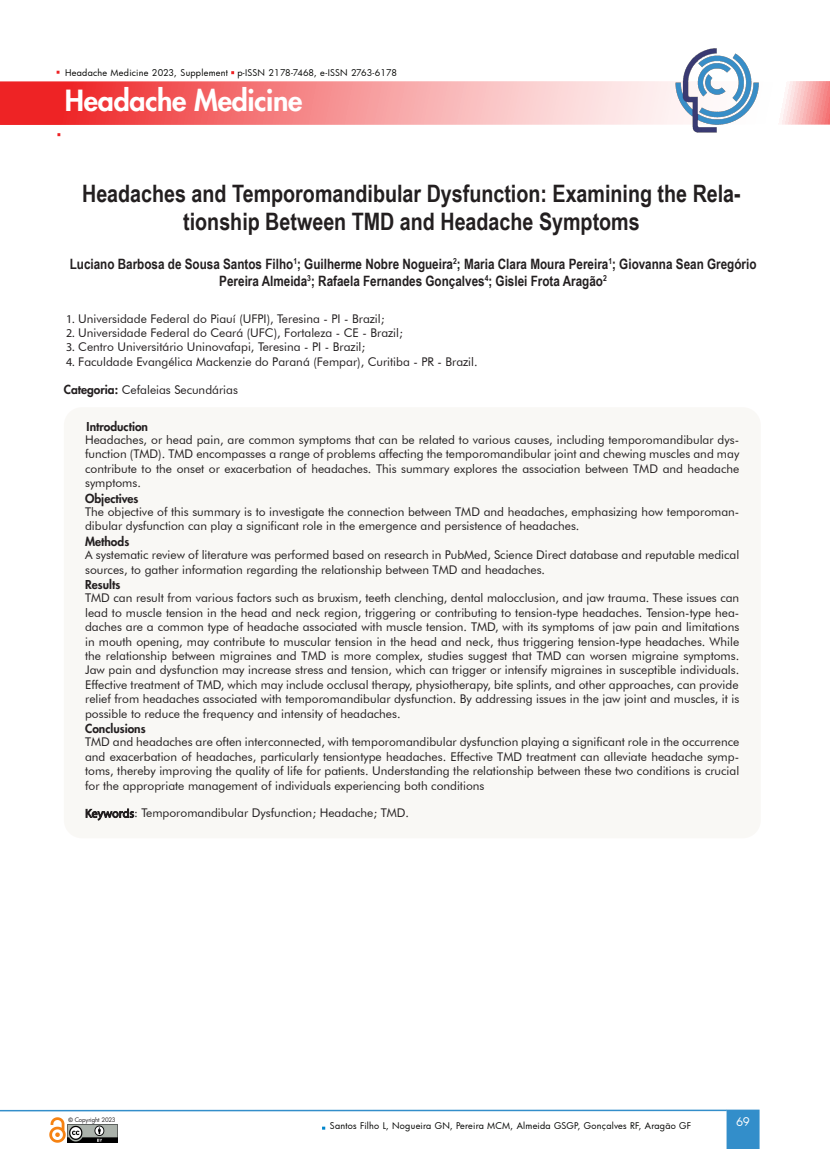
<style>
.page{position:relative;width:830px;height:1149px;background:#fff}
.page>*{position:absolute;margin:0;border:0;box-sizing:border-box;transform-origin:0 0}
.t1{font:800 28.5px "Futura";letter-spacing:-.01em;color:#fff}
.t2{font:700 24px/28.8px "Arial Narrow";color:#231f20;text-align:center}
.t3{font:700 14.25px/17.1px "Arial Narrow";color:#231f20;text-align:center}
.t4{font:12px/14.5px "Futura BT";color:#231f20}
.t5{font:11.55px "Futura";color:#fff}
.t6{font:9px "Futura";letter-spacing:.025em;color:#040503}
.t7{font:6px "Futura";letter-spacing:-.02em;color:#231f20}
.s1{font-family:"Myriad Pro"}
.s2{font-family:"Futura";font-weight:800}
.s3{font-family:"Arial";font-weight:700}
</style>
<div class="page">
<svg style="left:0;top:81px;width:829px;height:44px;background:#f69394"></svg>
<svg style="left:726px;top:1109px;width:33px;height:39px"></svg>
<hr style="left:0;top:1109px;width:726px;height:1px;background:#338eca">
<img style="left:67px;top:1124px;width:50px;height:18px">
<img style="left:49px;top:1117px;width:17px;height:25px">
<img style="left:674px;top:48px;width:85px;height:85px">
<div style="left:64px;top:407px;width:696px;height:431px;background:#f9f8f5;border-radius:18px"></div>
<p class="t6" style="left:65px;top:66px;width:333px">Headache Medicine 2023, Supplement p-ISSN 2178-7468, e-ISSN 2763-6178</p>
<h1 class="t1" style="left:65px;top:83px;width:239px">Headache Medicine</h1>
<p class="t2" style="left:82px;top:177px;width:659px">Headaches and Temporomandibular Dysfunction: Examining the Rela&shy;tionship Between TMD and Headache Symptoms</p>
<p class="t3" style="left:70px;top:255px;width:688px">Luciano Barbosa de Sousa Santos Filho<sup>1</sup>; Guilherme Nobre Nogueira<sup>2</sup>; Maria Clara Moura Pereira<sup>1</sup>; Giovanna Sean Gregório<br>Pereira Almeida<sup>3</sup>; Rafaela Fernandes Gonçalves<sup>4</sup>; Gislei Frota Aragão<sup>2</sup></p>
<p class="t4" style="left:66px;top:311px;width:320px"><span class="s1">1.</span> Universidade Federal do Piauí (UFPI), Teresina - PI - Bra<span class="s1">z</span>il;</p>
<p class="t4" style="left:66px;top:325px;width:338px"><span class="s1">2.</span> Universidade Federal do Ceará (UFC), Fortaleza - CE - Bra<span class="s1">z</span>il;</p>
<p class="t4" style="left:66px;top:339px;width:300px"><span class="s1">3.</span> Centro Universitário Uninovafapi, Teresina - PI - Bra<span class="s1">z</span>il;</p>
<p class="t4" style="left:66px;top:354px;width:413px"><span class="s1">4.</span> Faculdade Evangélica Mackenzie do Paraná (Fempar), Curitiba - PR - Bra<span class="s1">z</span>il.</p>
<p class="t4" style="left:64px;top:382px;width:175px"><span class="s2">Categoria:</span> Cefaleias Secundárias</p>
<p class="t4" style="left:85px;top:419px;width:655px"><span class="s2">Introduction<br></span>Headaches, or head pain, are common symptoms that can be related to various causes, including temporomandibular dys&shy;function (TMD). TMD encompasses a range of problems affecting the temporomandibular joint and chewing muscles and may contribute to the onset or exacerbation of headaches. This summary explores the association between TMD and headache symptoms.<br><span class="s2">Objectives</span></p>
<p class="t4" style="left:85px;top:504px;width:655px">The objective of this summary is to investigate the connection between TMD and headaches, emphasizing how temporoman&shy;dibular dysfunction can play a significant role in the emergence and persistence of headaches.<br><span class="s2">Methods</span></p>
<p class="t4" style="left:85px;top:547px;width:655px">A systematic review of literature was performed based on research in PubMed, Science Direct database and reputable medical sources, to gather information regarding the relationship between TMD and headaches.<br><span class="s2">Results</span></p>
<p class="t4" style="left:85px;top:590px;width:655px">TMD can result from various factors such as bruxism, teeth clenching, dental malocclusion, and jaw trauma. These issues can lead to muscle tension in the head and neck region, triggering or contributing to tension-type headaches. Tension-type hea&shy;daches are a common type of headache associated with muscle tension. TMD, with its symptoms of jaw pain and limitations in mouth opening, may contribute to muscular tension in the head and neck, thus triggering tension-type headaches. While the relationship between migraines and TMD is more complex, studies suggest that TMD can worsen migraine symptoms.<br>Jaw pain and dysfunction may increase stress and tension, which can trigger or intensify migraines in susceptible individuals.<br>Effective treatment of TMD, which may include occlusal therapy, physiotherapy, bite splints, and other approaches, can provide relief from headaches associated with temporomandibular dysfunction. By addressing issues in the jaw joint and muscles, it is possible to reduce the frequency and intensity of headaches.<br><span class="s2">Conclusions</span></p>
<p class="t4" style="left:85px;top:734px;width:655px;text-align:justify">TMD and headaches are often interconnected, with temporomandibular dysfunction playing a significant role in the occurrence and exacerbation of headaches, particularly tensiontype headaches. Effective TMD treatment can alleviate headache symp&shy;toms, thereby improving the quality of life for patients. Understanding the relationship between these two conditions is crucial for the appropriate management of individuals experiencing both conditions</p>
<p class="t4" style="left:85px;top:805px;width:325px"><span class="s1">Keywords</span>: Temporomandibular Dysfunction; Headache; TMD.</p>
<p class="t7" style="left:69px;top:1114px;width:48px"><span class="s3">©</span> Copyright 2023</p>
<p class="t6" style="left:330px;top:1119px;width:363px">Santos Filho L, Nogueira GN, Pereira MCM, Almeida GSGP, Gonçalves RF, Aragão GF</p>
<p class="t5" style="left:735px;top:1113px;width:15px">69</p>
</div>
